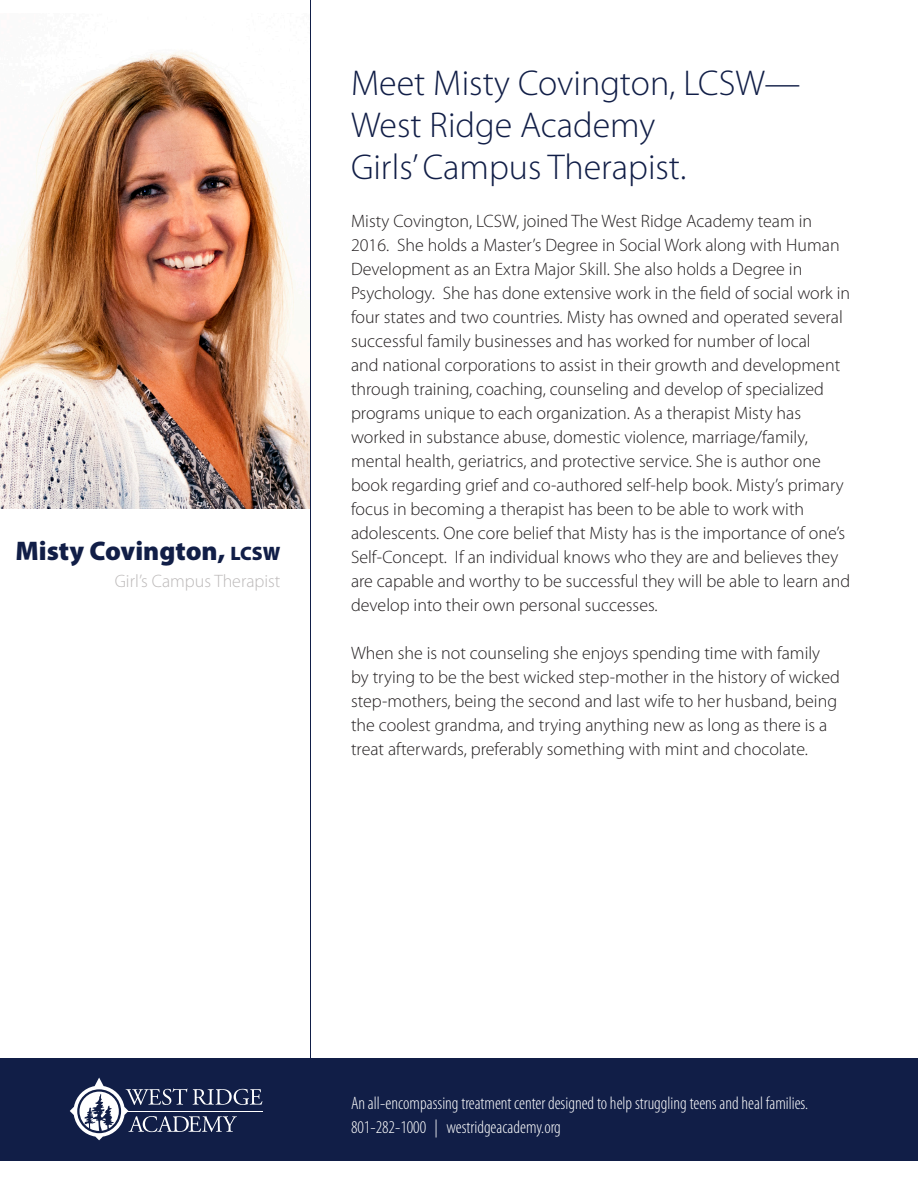
<style>
.page{position:relative;width:918px;height:1188px;background:#fff}
.page>*{position:absolute;margin:0;border:0;box-sizing:border-box;transform-origin:0 0}
.t1{font:300 36px/42px "Myriad Pro";color:#111e47}
.t2{font:900 27px "Myriad Pro";color:#111e47}
.t3{font:300 18px/24px "Myriad Pro";color:#231f20}
.t4{font:300 condensed 18px "Myriad Pro";color:#fff}
.t5{font:300 18px "Myriad Pro";color:#bdbaba}
.s1{font-size:19.5px}
</style>
<div class="page">
<div style="left:0;top:1058px;width:918px;height:103px;background:#111e47"></div>
<svg style="left:70px;top:1078px;width:192px;height:62px"></svg>
<img style="left:0;top:51px;width:310px;height:457px">
<hr style="left:310px;top:0;width:1px;height:1068px;background:#111e47">
<p class="t2" style="left:15px;top:536px;width:267px">Misty Covington, <span class="s1">LCSW</span></p>
<p class="t5" style="left:115px;top:571px;width:167px">Girl’s Campus Therapist</p>
<p class="t1" style="left:351px;top:62px;width:451px">Meet Misty Covington, LCSW—</p>
<p class="t1" style="left:351px;top:104px;width:337px">West Ridge Academy<br>Girls’ Campus Therapist.</p>
<p class="t3" style="left:351px;top:209px;width:501px">Misty Covington, LCSW, joined The West Ridge Academy team in 2016. She holds a Master’s Degree in Social Work along with Human Development as an Extra Major Skill. She also holds a Degree in Psychology. She has done extensive work in the field of social work in four states and two countries. Misty has owned and operated several successful family businesses and has worked for number of local<br>and national corporations to assist in their growth and development through training, coaching, counseling and develop of specialized programs unique to each organization. As a therapist Misty has worked in substance abuse, domestic violence, marriage/family, mental health, geriatrics, and protective service. She is author one book regarding grief and co-authored self-help book. Misty’s primary focus in becoming a therapist has been to be able to work with adolescents. One core belief that Misty has is the importance of one’s Self-Concept. If an individual knows who they are and believes they are capable and worthy to be successful they will be able to learn and develop into their own personal successes.</p>
<p class="t3" style="left:351px;top:641px;width:490px">When she is not counseling she enjoys spending time with family by trying to be the best wicked step-mother in the history of wicked step-mothers, being the second and last wife to her husband, being the coolest grandma, and trying anything new as long as there is a treat afterwards, preferably something with mint and chocolate.</p>
<p class="t4" style="left:351px;top:1094px;width:459px">An all-encompassing treatment center designed to help struggling teens and heal families.</p>
<p class="t4" style="left:351px;top:1118px;width:211px">801-282-1000 | westridgeacademy.org</p>
</div>
